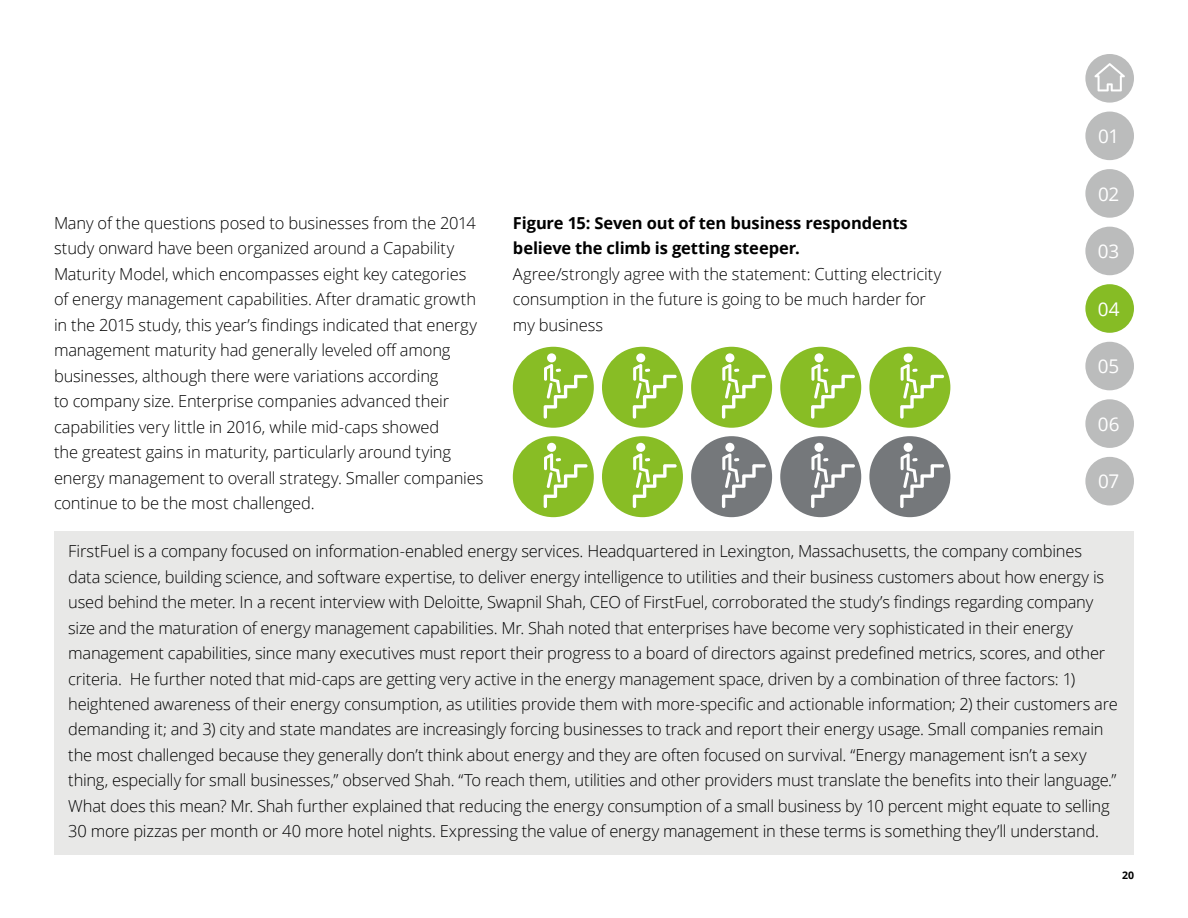
<style>
.page{position:relative;width:1188px;height:918px;background:#fff}
.page>*{position:absolute;margin:0;border:0;box-sizing:border-box;transform-origin:0 0}
.t1{font:18.9px "Open Sans";letter-spacing:-.015em;color:#fff}
.t2{font:300 16.5px/25.5px "Open Sans";letter-spacing:-.015em;color:#000}
.t3{font:700 16.5px/25.5px "Open Sans";letter-spacing:-.01em;color:#000}
.t4{font:700 10.5px "Open Sans";color:#000}
</style>
<div class="page">
<div style="left:55px;top:531px;width:1079px;height:324px;background:#e8e8e7"></div>
<svg style="left:513px;top:347px;width:81px;height:81px"></svg>
<svg style="left:513px;top:436px;width:81px;height:81px"></svg>
<svg style="left:602px;top:347px;width:81px;height:81px"></svg>
<svg style="left:602px;top:436px;width:81px;height:81px"></svg>
<svg style="left:691px;top:347px;width:81px;height:81px"></svg>
<svg style="left:691px;top:436px;width:81px;height:81px"></svg>
<svg style="left:780px;top:347px;width:81px;height:81px"></svg>
<svg style="left:780px;top:436px;width:81px;height:81px"></svg>
<svg style="left:869px;top:347px;width:81px;height:81px"></svg>
<svg style="left:869px;top:436px;width:81px;height:81px"></svg>
<div style="left:1085px;top:112px;width:49px;height:48px;background:#bbbcbc;border-radius:50%"></div>
<div style="left:1085px;top:169px;width:49px;height:49px;background:#bbbcbc;border-radius:50%"></div>
<div style="left:1085px;top:227px;width:49px;height:48px;background:#bbbcbc;border-radius:50%"></div>
<div style="left:1085px;top:284px;width:49px;height:49px;background:#86bc25;border-radius:50%"></div>
<div style="left:1085px;top:342px;width:49px;height:48px;background:#bbbcbc;border-radius:50%"></div>
<div style="left:1085px;top:399px;width:49px;height:49px;background:#bbbcbc;border-radius:50%"></div>
<div style="left:1085px;top:457px;width:49px;height:48px;background:#bbbcbc;border-radius:50%"></div>
<svg style="left:1085px;top:54px;width:49px;height:49px"></svg>
<p class="t1" style="left:1098px;top:123px;width:23px">01</p>
<p class="t1" style="left:1098px;top:181px;width:23px">02</p>
<p class="t2" style="left:54px;top:210px;width:431px">Many of the questions posed to businesses from the 2014 study onward have been organized around a Capability Maturity Model, which encompasses eight key categories of energy management capabilities. After dramatic growth in the 2015 study, this year’s findings indicated that energy management maturity had generally leveled off among businesses, although there were variations according<br>to company size. Enterprise companies advanced their capabilities very little in 2016, while mid-caps showed<br>the greatest gains in maturity, particularly around tying energy management to overall strategy. Smaller companies continue to be the most challenged.</p>
<p class="t2" style="left:68px;top:538px;width:1051px">FirstFuel is a company focused on information-enabled energy services. Headquartered in Lexington, Massachusetts, the company combines data science, building science, and software expertise, to deliver energy intelligence to utilities and their business customers about how energy is used behind the meter. In a recent interview with Deloitte, Swapnil Shah, CEO of FirstFuel, corroborated the study’s findings regarding company size and the maturation of energy management capabilities. Mr. Shah noted that enterprises have become very sophisticated in their energy management capabilities, since many executives must report their progress to a board of directors against predefined metrics, scores, and other criteria. He further noted that mid-caps are getting very active in the energy management space, driven by a combination of three factors: 1) heightened awareness of their energy consumption, as utilities provide them with more-specific and actionable information; 2) their customers are demanding it; and 3) city and state mandates are increasingly forcing businesses to track and report their energy usage. Small companies remain the most challenged because they generally don’t think about energy and they are often focused on survival. “Energy management isn’t a sexy thing, especially for small businesses,” observed Shah. “To reach them, utilities and other providers must translate the benefits into their language.” What does this mean? Mr. Shah further explained that reducing the energy consumption of a small business by 10 percent might equate to selling 30 more pizzas per month or 40 more hotel nights. Expressing the value of energy management in these terms is something they’ll understand.</p>
<p class="t3" style="left:513px;top:210px;width:396px">Figure 15: Seven out of ten business respondents believe the climb is getting steeper.</p>
<p class="t2" style="left:513px;top:260px;width:430px">Agree/strongly agree with the statement: Cutting electricity consumption in the future is going to be much harder for my business</p>
<p class="t1" style="left:1098px;top:238px;width:23px">03</p>
<p class="t1" style="left:1098px;top:296px;width:23px">04</p>
<p class="t1" style="left:1098px;top:353px;width:23px">05</p>
<p class="t1" style="left:1098px;top:411px;width:23px">06</p>
<p class="t1" style="left:1098px;top:469px;width:23px">07</p>
<p class="t4" style="left:1122px;top:867px;width:13px">20</p>
</div>
